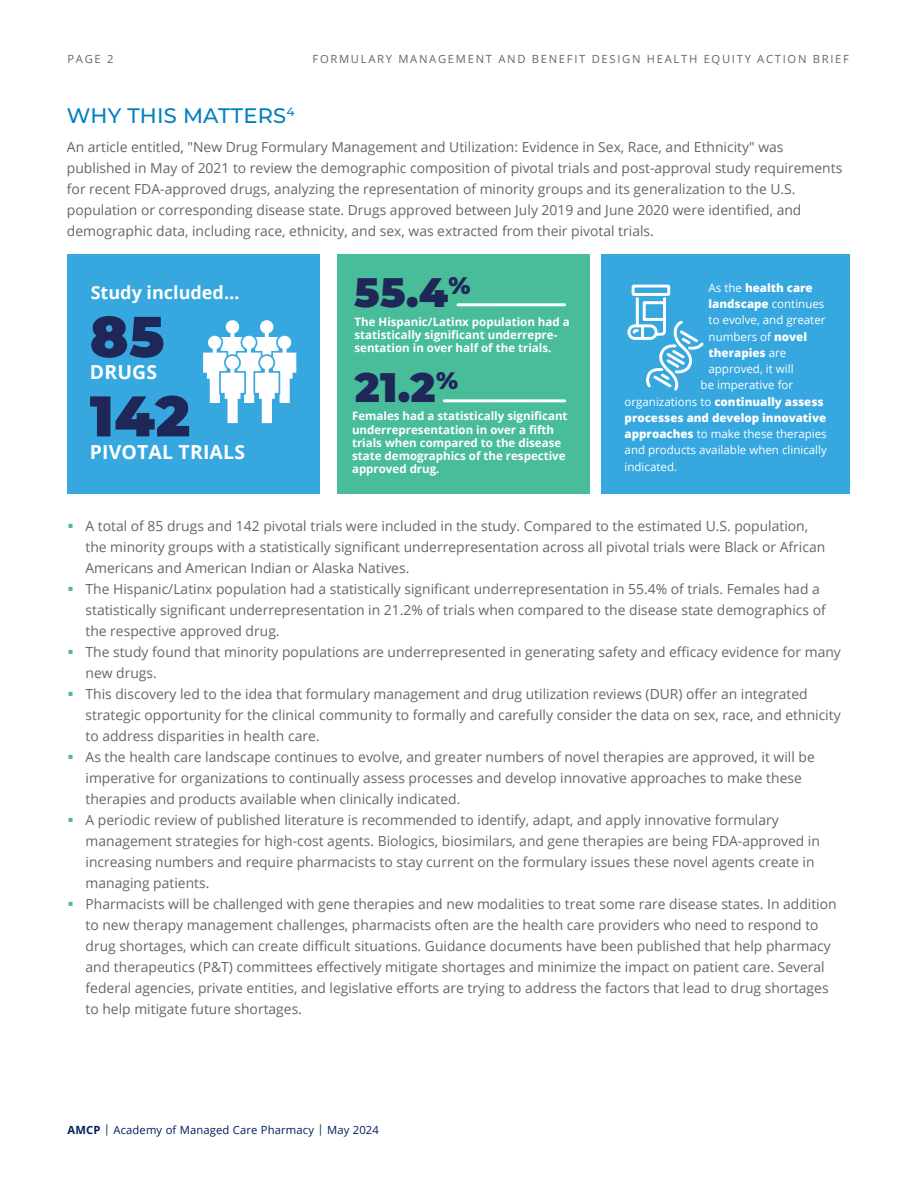
<style>
.page{position:relative;width:918px;height:1188px;background:#fff}
.page>*{position:absolute;margin:0;border:0;box-sizing:border-box;transform-origin:0 0}
.t1{font:900 57.15px "Montserrat";color:#1f2759}
.t2{font:900 41.25px "Montserrat";color:#1f2759}
.t3{font:500 21px "Montserrat";letter-spacing:.01em;color:#007fc0}
.t4{font:700 19.35px "Open Sans";letter-spacing:.01em;color:#fff}
.t5{font:700 18px "Open Sans";color:#fff}
.t6{font:13.8px/21px "Open Sans";color:#63666a}
.t7{font:700 11.55px/13.2px "Open Sans";color:#fff}
.t8{font:11.55px "Open Sans";color:#fff}
.t9{font:800 11.55px "Open Sans";color:#fff}
.t10{font:11.25px "Open Sans";letter-spacing:.15em;color:#63666a}
.t11{font:11.25px "Open Sans";letter-spacing:.01em;color:#00205b}
.s1{font-weight:400}
.s2{font-weight:800}
.s3{color:#51bc99}
.s4{font-weight:700}
</style>
<div class="page">
<div style="left:67px;top:254px;width:252px;height:240px;background:#37a7df"></div>
<svg style="left:203px;top:320px;width:93px;height:103px"></svg>
<div style="left:601px;top:254px;width:248px;height:240px;background:#37a7df"></div>
<div style="left:337px;top:254px;width:253px;height:240px;background:#49bd9a"></div>
<hr style="left:458px;top:303px;width:107px;height:3px;background:#fff">
<hr style="left:444px;top:399px;width:121px;height:3px;background:#fff">
<div style="left:632px;top:285px;width:38px;height:11px;border:3px solid #fff"></div>
<div style="left:627px;top:324px;width:31px;height:16px;border:3px solid #fff;border-radius:6px"></div>
<svg style="left:631px;top:297px;width:73px;height:94px"></svg>
<p class="t10" style="left:68px;top:51px;width:48px">PAGE 2</p>
<p class="t10" style="left:313px;top:51px;width:538px">FORMULARY MANAGEMENT AND BENEFIT DESIGN HEALTH EQUITY ACTION BRIEF</p>
<h3 class="t3" style="left:67px;top:101px;width:229px">WHY THIS MATTERS<sup>4</sup></h3>
<p class="t6" style="left:67px;top:137px;width:777px">An article entitled, "New Drug Formulary Management and Utilization: Evidence in Sex, Race, and Ethnicity" was published in May of 2021 to review the demographic composition of pivotal trials and post-approval study requirements for recent FDA-approved drugs, analyzing the representation of minority groups and its generalization to the U.S. population or corresponding disease state. Drugs approved between July 2019 and June 2020 were identified, and demographic data, including race, ethnicity, and sex, was extracted from their pivotal trials.</p>
<h3 class="t5" style="left:91px;top:280px;width:150px">Study included…</h3>
<h1 class="t1" style="left:90px;top:294px;width:76px">85</h1>
<h3 class="t4" style="left:90px;top:359px;width:69px">DRUGS</h3>
<h1 class="t1" style="left:90px;top:373px;width:102px">142</h1>
<h3 class="t4" style="left:90px;top:438px;width:157px">PIVOTAL TRIALS</h3>
<h2 class="t2" style="left:354px;top:262px;width:118px">55.4<sup>%</sup></h2>
<p class="t7" style="left:354px;top:315px;width:217px">The Hispanic/Latinx population had a statistically significant underrepre&shy;sentation in over half of the trials.</p>
<h2 class="t2" style="left:355px;top:357px;width:105px">21.2<sup>%</sup></h2>
<p class="t7" style="left:352px;top:409px;width:217px">Females had a statistically significant underrepresentation in over a fifth trials when compared to the disease state demographics of the respective approved drug.</p>
<p class="t9" style="left:709px;top:279px;width:106px"><span class="s1">As the</span> health care</p>
<p class="t9" style="left:709px;top:295px;width:117px">landscape <span class="s1">continues</span></p>
<p class="t8" style="left:709px;top:312px;width:118px">to evolve, and greater</p>
<p class="t8" style="left:709px;top:329px;width:100px">numbers of <span class="s2">novel</span></p>
<p class="t9" style="left:709px;top:344px;width:79px">therapies <span class="s1">are</span></p>
<p class="t8" style="left:709px;top:361px;width:87px">approved, it will</p>
<p class="t8" style="left:701px;top:377px;width:94px">be imperative for</p>
<p class="t9" style="left:625px;top:393px;width:201px"><span class="s1">organizations to</span> continually assess</p>
<p class="t9" style="left:625px;top:409px;width:203px">processes and develop innovative</p>
<p class="t8" style="left:625px;top:426px;width:204px"><span class="s2">approaches</span> to make these therapies</p>
<p class="t8" style="left:625px;top:442px;width:204px">and products available when clinically</p>
<p class="t8" style="left:625px;top:459px;width:54px">indicated.</p>
<p class="t6" style="left:86px;top:515px;width:741px;text-indent:-18px"><span class="s3">▪</span> A total of 85 drugs and 142 pivotal trials were included in the study. Compared to the estimated U.S. population, the minority groups with a statistically significant underrepresentation across all pivotal trials were Black or African<br>Americans and American Indian or Alaska Natives.</p>
<p class="t6" style="left:86px;top:578px;width:742px;text-indent:-18px"><span class="s3">▪</span> The Hispanic/Latinx population had a statistically significant underrepresentation in 55.4% of trials. Females had a statistically significant underrepresentation in 21.2% of trials when compared to the disease state demographics of the respective approved drug.</p>
<p class="t6" style="left:86px;top:641px;width:757px;text-indent:-18px"><span class="s3">▪</span> The study found that minority populations are underrepresented in generating safety and efficacy evidence for many new drugs.</p>
<p class="t6" style="left:86px;top:683px;width:757px;text-indent:-18px"><span class="s3">▪</span> This discovery led to the idea that formulary management and drug utilization reviews (DUR) offer an integrated strategic opportunity for the clinical community to formally and carefully consider the data on sex, race, and ethnicity to address disparities in health care.</p>
<p class="t6" style="left:86px;top:746px;width:731px;text-indent:-18px"><span class="s3">▪</span> As the health care landscape continues to evolve, and greater numbers of novel therapies are approved, it will be imperative for organizations to continually assess processes and develop innovative approaches to make these therapies and products available when clinically indicated.</p>
<p class="t6" style="left:86px;top:809px;width:736px;text-indent:-18px"><span class="s3">▪</span> A periodic review of published literature is recommended to identify, adapt, and apply innovative formulary management strategies for high-cost agents. Biologics, biosimilars, and gene therapies are being FDA-approved in increasing numbers and require pharmacists to stay current on the formulary issues these novel agents create in managing patients.</p>
<p class="t6" style="left:86px;top:894px;width:753px;text-indent:-18px"><span class="s3">▪</span> Pharmacists will be challenged with gene therapies and new modalities to treat some rare disease states. In addition to new therapy management challenges, pharmacists often are the health care providers who need to respond to drug shortages, which can create difficult situations. Guidance documents have been published that help pharmacy and therapeutics (P&amp;T) committees effectively mitigate shortages and minimize the impact on patient care. Several federal agencies, private entities, and legislative efforts are trying to address the factors that lead to drug shortages to help mitigate future shortages.</p>
<p class="t11" style="left:68px;top:1122px;width:313px"><span class="s4">AMCP</span> | Academy of Managed Care Pharmacy | May 2024</p>
</div>
